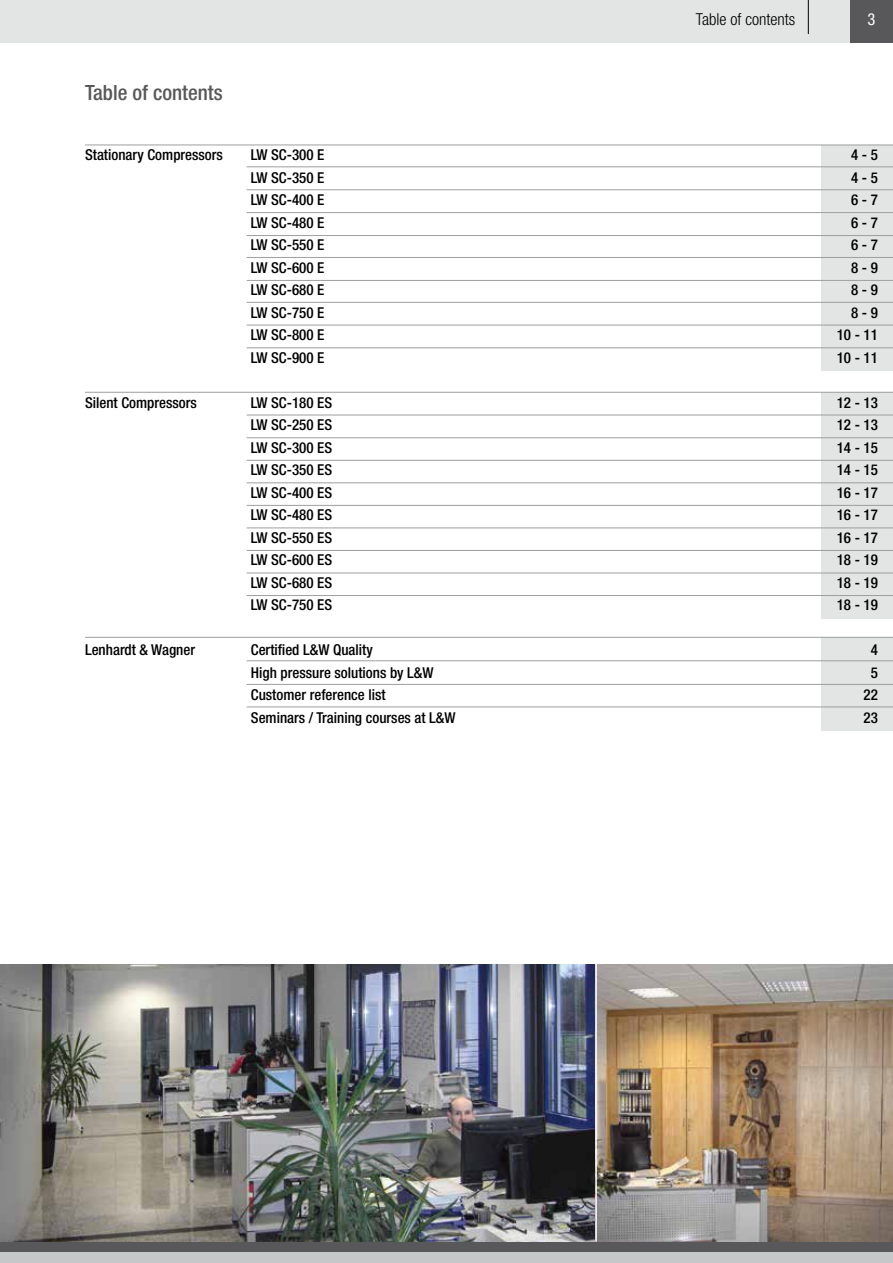
<style>
.page{position:relative;width:893px;height:1263px;background:#fff}
.page>*{position:absolute;margin:0;border:0;box-sizing:border-box;transform-origin:0 0}
.t1{font:500 condensed 21px "Helvetica Neue LT Std";color:#58585a}
.t2{font:300 condensed 16.5px "Helvetica Neue LT Std";color:#000}
.t3{font:condensed 16.5px "Helvetica Neue LT Std";color:#fff}
.t4{font:500 condensed 15px "Helvetica Neue LT Std";color:#000}
</style>
<div class="page">
<div style="left:0;top:0;width:893px;height:43px;background:#e3e4e4"></div>
<div style="left:850px;top:0;width:43px;height:43px;background:#58585a"></div>
<hr style="left:808px;top:0;width:1px;height:34px;background:#000">
<div style="left:0;top:1242px;width:893px;height:10px;background:#58585a"></div>
<div style="left:0;top:1252px;width:893px;height:11px;background:#c6c7c8"></div>
<img style="left:0;top:964px;width:893px;height:278px">
<hr style="left:595px;top:960px;width:2px;height:282px;background:#fff">
<div style="left:821px;top:637px;width:72px;height:94px;background:#e3e4e4"></div>
<hr style="left:85px;top:637px;width:808px;height:1px;background:#9c9e9f">
<hr style="left:247px;top:684px;width:646px;height:1px;background:#9c9e9f">
<hr style="left:247px;top:660px;width:646px;height:1px;background:#9c9e9f">
<hr style="left:247px;top:706px;width:646px;height:1px;background:#9c9e9f">
<div style="left:821px;top:392px;width:72px;height:226px;background:#e3e4e4"></div>
<div style="left:821px;top:145px;width:72px;height:225px;background:#e3e4e4"></div>
<hr style="left:247px;top:166px;width:646px;height:1px;background:#9c9e9f">
<hr style="left:247px;top:189px;width:646px;height:1px;background:#9c9e9f">
<hr style="left:247px;top:212px;width:646px;height:1px;background:#9c9e9f">
<hr style="left:247px;top:235px;width:646px;height:1px;background:#9c9e9f">
<hr style="left:247px;top:257px;width:646px;height:1px;background:#9c9e9f">
<hr style="left:247px;top:280px;width:646px;height:1px;background:#9c9e9f">
<hr style="left:247px;top:302px;width:646px;height:1px;background:#9c9e9f">
<hr style="left:247px;top:325px;width:646px;height:1px;background:#9c9e9f">
<hr style="left:247px;top:347px;width:646px;height:1px;background:#9c9e9f">
<hr style="left:85px;top:392px;width:808px;height:1px;background:#9c9e9f">
<hr style="left:247px;top:415px;width:646px;height:1px;background:#9c9e9f">
<hr style="left:247px;top:437px;width:646px;height:1px;background:#9c9e9f">
<hr style="left:247px;top:460px;width:646px;height:1px;background:#9c9e9f">
<hr style="left:247px;top:482px;width:646px;height:1px;background:#9c9e9f">
<hr style="left:247px;top:505px;width:646px;height:1px;background:#9c9e9f">
<hr style="left:247px;top:527px;width:646px;height:1px;background:#9c9e9f">
<hr style="left:247px;top:550px;width:646px;height:1px;background:#9c9e9f">
<hr style="left:247px;top:573px;width:646px;height:1px;background:#9c9e9f">
<hr style="left:247px;top:595px;width:646px;height:1px;background:#9c9e9f">
<hr style="left:85px;top:145px;width:808px;height:1px;background:#9c9e9f">
<h1 class="t1" style="left:85px;top:80px;width:139px">Table of contents</h1>
<p class="t4" style="left:85px;top:146px;width:139px">Stationary Compressors</p>
<p class="t4" style="left:85px;top:394px;width:113px">Silent Compressors</p>
<p class="t4" style="left:85px;top:641px;width:112px">Lenhardt &amp; Wagner</p>
<p class="t2" style="left:696px;top:9px;width:101px">Table of contents</p>
<p class="t3" style="left:868px;top:10px;width:9px">3</p>
<p class="t4" style="left:251px;top:146px;width:75px">LW SC-300 E</p>
<p class="t4" style="left:851px;top:146px;width:28px">4 - 5</p>
<p class="t4" style="left:251px;top:169px;width:75px">LW SC-350 E</p>
<p class="t4" style="left:851px;top:169px;width:28px">4 - 5</p>
<p class="t4" style="left:251px;top:191px;width:75px">LW SC-400 E</p>
<p class="t4" style="left:851px;top:191px;width:28px">6 - 7</p>
<p class="t4" style="left:251px;top:214px;width:75px">LW SC-480 E</p>
<p class="t4" style="left:851px;top:214px;width:28px">6 - 7</p>
<p class="t4" style="left:251px;top:236px;width:75px">LW SC-550 E</p>
<p class="t4" style="left:851px;top:236px;width:28px">6 - 7</p>
<p class="t4" style="left:251px;top:259px;width:75px">LW SC-600 E</p>
<p class="t4" style="left:851px;top:259px;width:28px">8 - 9</p>
<p class="t4" style="left:251px;top:281px;width:75px">LW SC-680 E</p>
<p class="t4" style="left:851px;top:281px;width:28px">8 - 9</p>
<p class="t4" style="left:251px;top:304px;width:75px">LW SC-750 E</p>
<p class="t4" style="left:851px;top:304px;width:28px">8 - 9</p>
<p class="t4" style="left:251px;top:326px;width:75px">LW SC-800 E</p>
<p class="t4" style="left:837px;top:326px;width:43px">10 - 11</p>
<p class="t4" style="left:251px;top:349px;width:75px">LW SC-900 E</p>
<p class="t4" style="left:837px;top:349px;width:43px">10 - 11</p>
<p class="t4" style="left:251px;top:394px;width:83px">LW SC-180 ES</p>
<p class="t4" style="left:837px;top:394px;width:43px">12 - 13</p>
<p class="t4" style="left:251px;top:416px;width:83px">LW SC-250 ES</p>
<p class="t4" style="left:837px;top:416px;width:43px">12 - 13</p>
<p class="t4" style="left:251px;top:439px;width:83px">LW SC-300 ES</p>
<p class="t4" style="left:837px;top:439px;width:43px">14 - 15</p>
<p class="t4" style="left:251px;top:461px;width:83px">LW SC-350 ES</p>
<p class="t4" style="left:837px;top:461px;width:43px">14 - 15</p>
<p class="t4" style="left:251px;top:484px;width:83px">LW SC-400 ES</p>
<p class="t4" style="left:837px;top:484px;width:43px">16 - 17</p>
<p class="t4" style="left:251px;top:506px;width:83px">LW SC-480 ES</p>
<p class="t4" style="left:837px;top:506px;width:43px">16 - 17</p>
<p class="t4" style="left:251px;top:529px;width:83px">LW SC-550 ES</p>
<p class="t4" style="left:837px;top:529px;width:43px">16 - 17</p>
<p class="t4" style="left:251px;top:551px;width:83px">LW SC-600 ES</p>
<p class="t4" style="left:837px;top:551px;width:43px">18 - 19</p>
<p class="t4" style="left:251px;top:574px;width:83px">LW SC-680 ES</p>
<p class="t4" style="left:837px;top:574px;width:43px">18 - 19</p>
<p class="t4" style="left:251px;top:596px;width:83px">LW SC-750 ES</p>
<p class="t4" style="left:837px;top:596px;width:43px">18 - 19</p>
<p class="t4" style="left:251px;top:641px;width:123px">Certified L&amp;W Quality</p>
<p class="t4" style="left:871px;top:641px;width:9px">4</p>
<p class="t4" style="left:251px;top:664px;width:184px">High pressure solutions by L&amp;W</p>
<p class="t4" style="left:871px;top:664px;width:9px">5</p>
<p class="t4" style="left:251px;top:686px;width:136px">Customer reference list</p>
<p class="t4" style="left:863px;top:686px;width:16px">22</p>
<p class="t4" style="left:251px;top:709px;width:206px">Seminars / Training courses at L&amp;W</p>
<p class="t4" style="left:863px;top:709px;width:16px">23</p>
</div>
